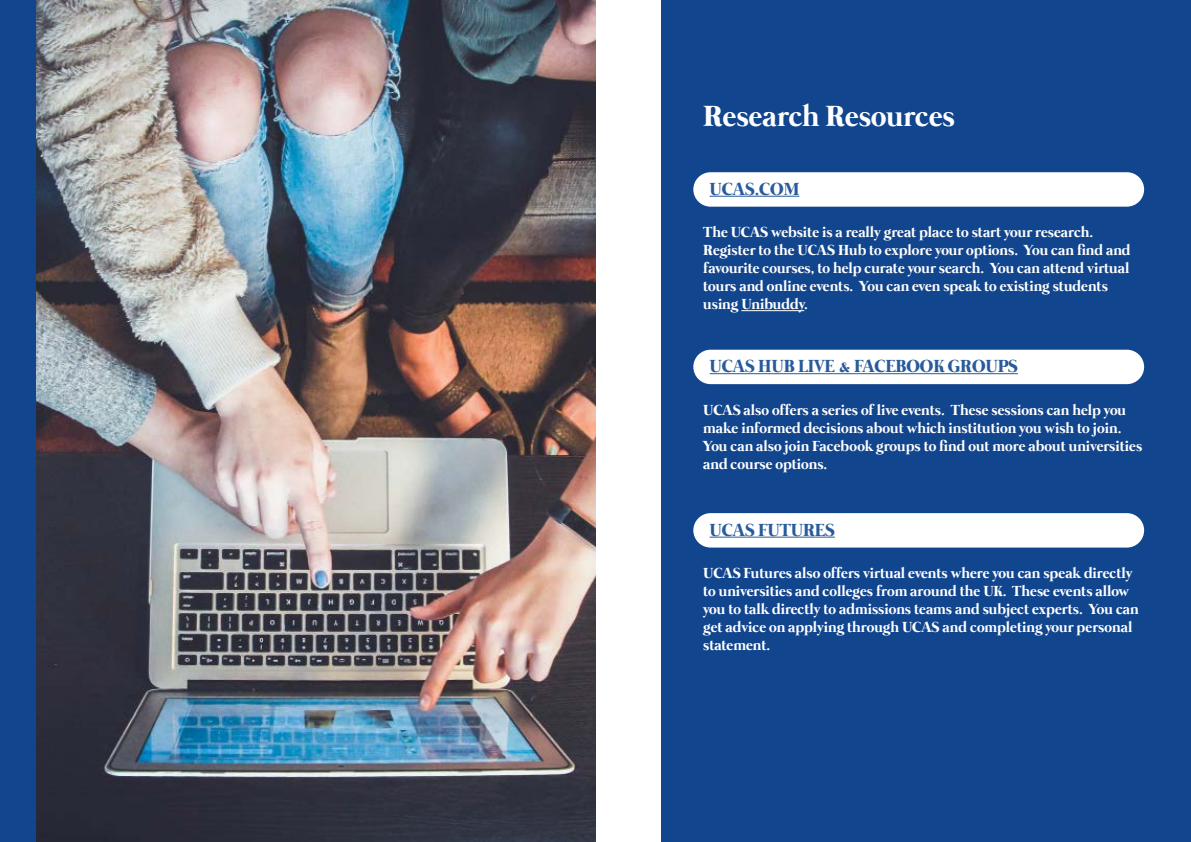
<style>
.page{position:relative;width:1191px;height:842px;background:#fff}
.page>*{position:absolute;margin:0;border:0;box-sizing:border-box;transform-origin:0 0}
.t1{font:700 30px "Mermaid";color:#fff}
.t2{font:700 18px "Mermaid";color:#275b9b}
.t3{font:700 15px/18px "Mermaid";color:#fff}
</style>
<div class="page">
<img style="left:36px;top:0;width:559px;height:842px">
<div style="left:662px;top:0;width:529px;height:842px;background:#11458e"></div>
<div style="left:0;top:0;width:36px;height:842px;background:#11458e"></div>
<div style="left:693px;top:172px;width:451px;height:35px;background:#fff;border-radius:17px"></div>
<hr style="left:709px;top:196px;width:90px;height:1px;background:#275b9b">
<hr style="left:741px;top:310px;width:63px;height:1px;background:#fff">
<div style="left:693px;top:350px;width:451px;height:34px;background:#fff;border-radius:17px"></div>
<hr style="left:709px;top:373px;width:309px;height:1px;background:#275b9b">
<div style="left:693px;top:513px;width:451px;height:35px;background:#fff;border-radius:17px"></div>
<hr style="left:709px;top:537px;width:126px;height:1px;background:#275b9b">
<h1 class="t1" style="left:703px;top:99px;width:253px">Research Resources</h1>
<p class="t2" style="left:709px;top:178px;width:91px">UCAS.COM</p>
<p class="t3" style="left:703px;top:224px;width:429px">The UCAS website is a really great place to start your research.<br>Register to the UCAS Hub to explore your options. You can find and favourite courses, to help curate your search. You can attend virtual tours and online events. You can even speak to existing students using Unibuddy.</p>
<p class="t2" style="left:709px;top:356px;width:310px">UCAS HUB LIVE &amp; FACEBOOK GROUPS</p>
<p class="t3" style="left:703px;top:402px;width:440px">UCAS also offers a series of live events. These sessions can help you make informed decisions about which institution you wish to join.<br>You can also join Facebook groups to find out more about universities and course options.</p>
<p class="t2" style="left:709px;top:519px;width:127px">UCAS FUTURES</p>
<p class="t3" style="left:703px;top:565px;width:437px">UCAS Futures also offers virtual events where you can speak directly to universities and colleges from around the UK. These events allow you to talk directly to admissions teams and subject experts. You can get advice on applying through UCAS and completing your personal statement.</p>
</div>
